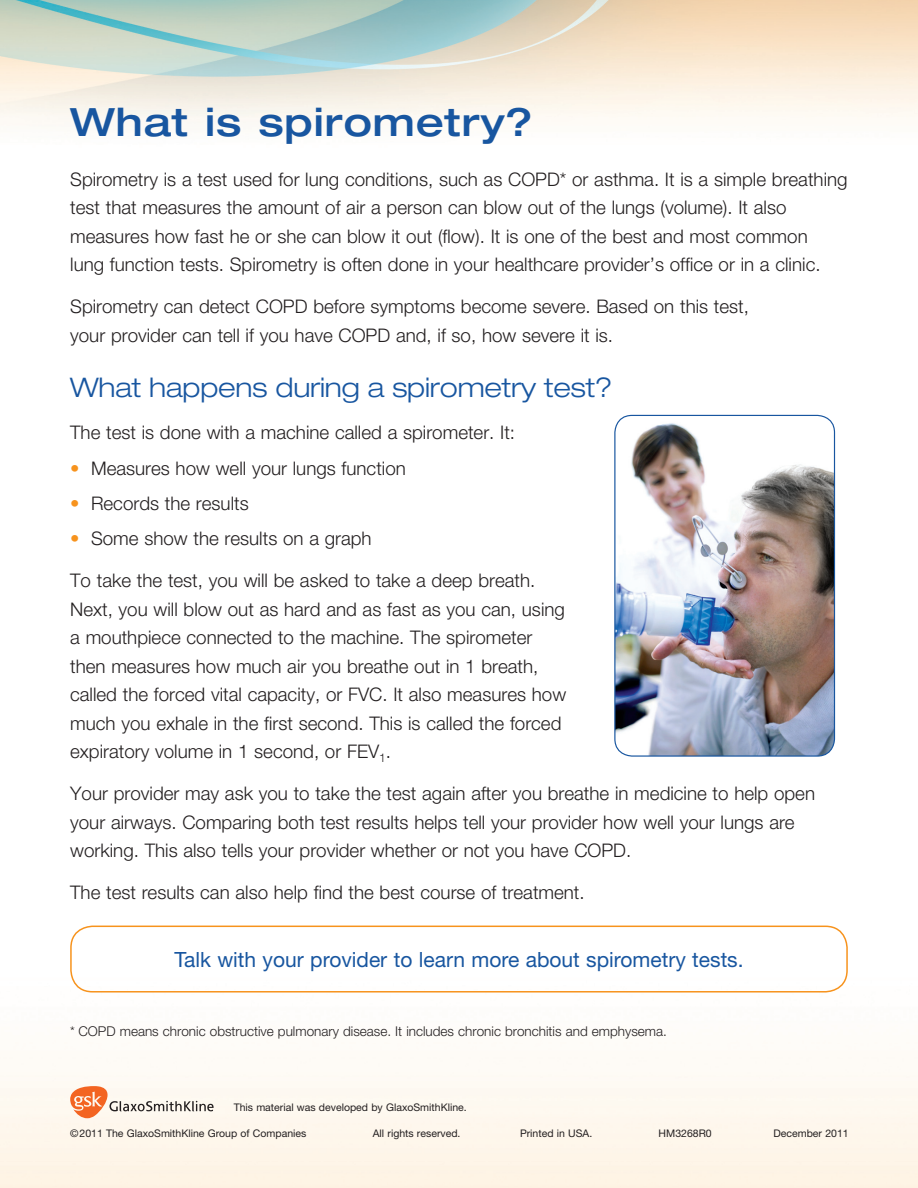
<style>
.page{position:relative;width:918px;height:1188px;background:#fff}
.page>*{position:absolute;margin:0;border:0;box-sizing:border-box;transform-origin:0 0}
.t1{font:500 expanded 39px "Helvetica Neue LT Std";letter-spacing:.025em;color:#1856a0}
.t2{font:300 expanded 27px "Helvetica Neue LT Std";letter-spacing:-.005em;color:#1856a0}
.t3{font:21px "Helvetica Neue LT Std";color:#1856a0}
.t4{font:300 18.75px/28.5px "Helvetica Neue LT Std";color:#231f20}
.t5{font:300 13.5px "Helvetica Neue LT Std";color:#231f20}
.t6{font:10.5px "Helvetica Neue LT Std";color:#231f20}
.s1{color:#f7931d}
</style>
<div class="page">
<img style="left:0;top:0;width:918px;height:1188px">
<svg style="left:70px;top:1086px;width:144px;height:32px"></svg>
<div style="left:70px;top:926px;width:778px;height:67px;border:2px solid #f7931d;border-radius:22px"></div>
<img style="left:615px;top:415px;width:220px;height:341px">
<div style="left:614px;top:415px;width:221px;height:342px;border:1px solid #1856a0;border-radius:17px"></div>
<h1 class="t1" style="left:70px;top:98px;width:464px">What is spirometry?</h1>
<p class="t4" style="left:70px;top:165px;width:779px">Spirometry is a test used for lung conditions, such as COPD* or asthma. It is a simple breathing test that measures the amount of air a person can blow out of the lungs (volume). It also measures how fast he or she can blow it out (flow). It is one of the best and most common<br>lung function tests. Spirometry is often done in your healthcare provider’s office or in a clinic.</p>
<p class="t4" style="left:70px;top:292px;width:680px">Spirometry can detect COPD before symptoms become severe. Based on this test, your provider can tell if you have COPD and, if so, how severe it is.</p>
<h2 class="t2" style="left:70px;top:372px;width:544px">What happens during a spirometry test?</h2>
<p class="t4" style="left:70px;top:418px;width:446px">The test is done with a machine called a spirometer. It:</p>
<p class="t4" style="left:70px;top:453px;width:337px"><span class="s1">•</span> Measures how well your lungs function</p>
<p class="t4" style="left:70px;top:489px;width:180px"><span class="s1">•</span> Records the results</p>
<p class="t4" style="left:70px;top:524px;width:303px"><span class="s1">•</span> Some show the results on a graph</p>
<p class="t4" style="left:70px;top:566px;width:498px">To take the test, you will be asked to take a deep breath.<br>Next, you will blow out as hard and as fast as you can, using a mouthpiece connected to the machine. The spirometer then measures how much air you breathe out in 1 breath, called the forced vital capacity, or FVC. It also measures how much you exhale in the first second. This is called the forced expiratory volume in 1 second, or FEV<sub>1</sub>.</p>
<p class="t4" style="left:70px;top:779px;width:746px">Your provider may ask you to take the test again after you breathe in medicine to help open your airways. Comparing both test results helps tell your provider how well your lungs are working. This also tells your provider whether or not you have COPD.</p>
<p class="t4" style="left:70px;top:878px;width:516px">The test results can also help find the best course of treatment.</p>
<p class="t3" style="left:174px;top:947px;width:571px">Talk with your provider to learn more about spirometry tests.</p>
<p class="t5" style="left:70px;top:1023px;width:598px">* COPD means chronic obstructive pulmonary disease. It includes chronic bronchitis and emphysema.</p>
<p class="t6" style="left:234px;top:1101px;width:235px">This material was developed by GlaxoSmithKline.</p>
<p class="t6" style="left:70px;top:1127px;width:238px">©2011 The GlaxoSmithKline Group of Companies</p>
<p class="t6" style="left:373px;top:1127px;width:89px">All rights reserved.</p>
<p class="t6" style="left:520px;top:1127px;width:74px">Printed in USA.</p>
<p class="t6" style="left:659px;top:1127px;width:55px">HM3268R0</p>
<p class="t6" style="left:774px;top:1127px;width:77px">December 2011</p>
</div>
